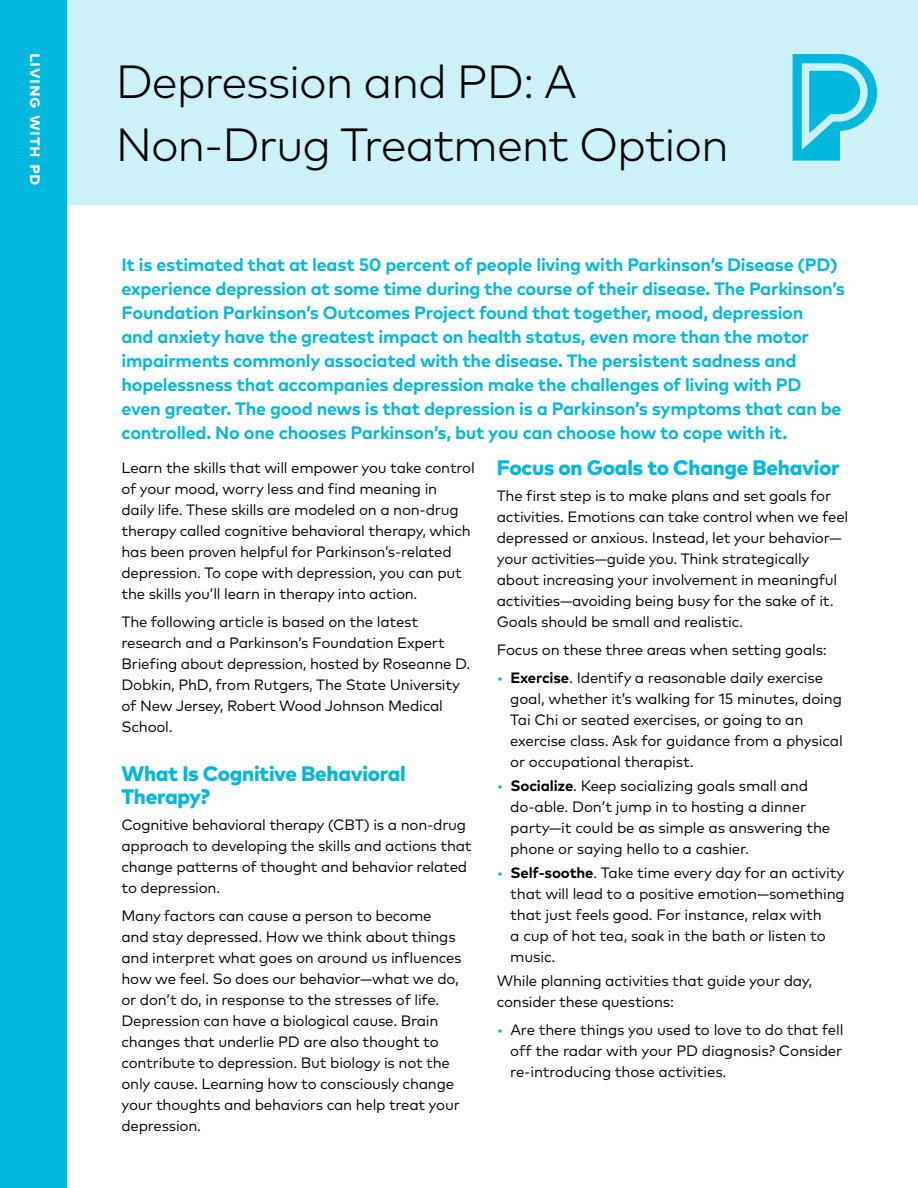
<style>
.page{position:relative;width:918px;height:1188px;background:#fff}
.page>*{position:absolute;margin:0;border:0;box-sizing:border-box;transform-origin:0 0}
.t1{font:300 46.5px/63px "Mark OT";letter-spacing:-.025em;color:#000}
.t2{font:800 21px/22.5px "Mark OT";letter-spacing:-.015em;color:#00b8de}
.t3{font:700 18px/24px "Mark OT";letter-spacing:-.015em;color:#00b8de}
.t4{font:700 18px "Mark OT";letter-spacing:.04em;color:#fff}
.t5{font:15px/21px "Mark OT";letter-spacing:-.015em;color:#000}
.s1{color:#00b8de}
.s2{font-weight:700}
</style>
<div class="page">
<div style="left:68px;top:0;width:850px;height:205px;background:#ccf1f8"></div>
<div style="left:0;top:0;width:68px;height:1188px;background:#00b8de"></div>
<svg style="left:793px;top:54px;width:84px;height:107px"></svg>
<p class="t4" style="left:48px;top:53px;width:134px;rotate:90deg">living with pd</p>
<h1 class="t1" style="left:116px;top:49px;width:615px">Depression and PD: A<br>Non-Drug Treatment Option</h1>
<p class="t3" style="left:122px;top:252px;width:725px">It is estimated that at least 50 percent of people living with Parkinson’s Disease (PD) experience depression at some time during the course of their disease. The Parkinson’s Foundation Parkinson’s Outcomes Project found that together, mood, depression<br>and anxiety have the greatest impact on health status, even more than the motor impairments commonly associated with the disease. The persistent sadness and hopelessness that accompanies depression make the challenges of living with PD even greater. The good news is that depression is a Parkinson’s symptoms that can be controlled. No one chooses Parkinson’s, but you can choose how to cope with it.</p>
<p class="t5" style="left:122px;top:457px;width:355px">Learn the skills that will empower you take control of your mood, worry less and find meaning in<br>daily life. These skills are modeled on a non-drug therapy called cognitive behavioral therapy, which has been proven helpful for Parkinson’s-related depression. To cope with depression, you can put the skills you’ll learn in therapy into action.</p>
<p class="t5" style="left:122px;top:611px;width:350px">The following article is based on the latest research and a Parkinson’s Foundation Expert Briefing about depression, hosted by Roseanne D.<br>Dobkin, PhD, from Rutgers, The State University of New Jersey, Robert Wood Johnson Medical School.</p>
<h2 class="t2" style="left:122px;top:762px;width:286px">What Is Cognitive Behavioral<br>Therapy?</h2>
<p class="t5" style="left:122px;top:814px;width:352px">Cognitive behavioral therapy (CBT) is a non-drug approach to developing the skills and actions that change patterns of thought and behavior related to depression.</p>
<p class="t5" style="left:122px;top:905px;width:342px">Many factors can cause a person to become and stay depressed. How we think about things and interpret what goes on around us influences how we feel. So does our behavior—what we do, or don’t do, in response to the stresses of life.<br>Depression can have a biological cause. Brain changes that underlie PD are also thought to contribute to depression. But biology is not the only cause. Learning how to consciously change your thoughts and behaviors can help treat your depression.</p>
<h2 class="t2" style="left:497px;top:455px;width:344px">Focus on Goals to Change Behavior</h2>
<p class="t5" style="left:497px;top:485px;width:353px">The first step is to make plans and set goals for activities. Emotions can take control when we feel depressed or anxious. Instead, let your behavior— your activities—guide you. Think strategically about increasing your involvement in meaningful activities—avoiding being busy for the sake of it.<br>Goals should be small and realistic.</p>
<p class="t5" style="left:497px;top:639px;width:331px">Focus on these three areas when setting goals:</p>
<p class="t5" style="left:510px;top:667px;width:334px;text-indent:-14px"><span class="s1">•</span> <span class="s2">Exercise</span>. Identify a reasonable daily exercise goal, whether it’s walking for 15 minutes, doing Tai Chi or seated exercises, or going to an exercise class. Ask for guidance from a physical or occupational therapist.</p>
<p class="t5" style="left:510px;top:775px;width:322px;text-indent:-14px"><span class="s1">•</span> <span class="s2">Socialize</span>. Keep socializing goals small and do-able. Don’t jump in to hosting a dinner party—it could be as simple as answering the phone or saying hello to a cashier.</p>
<p class="t5" style="left:510px;top:862px;width:336px;text-indent:-14px"><span class="s1">•</span> <span class="s2">Self-soothe</span>. Take time every day for an activity that will lead to a positive emotion—something that just feels good. For instance, relax with<br>a cup of hot tea, soak in the bath or listen to music.</p>
<p class="t5" style="left:497px;top:970px;width:317px">While planning activities that guide your day, consider these questions:</p>
<p class="t5" style="left:510px;top:1019px;width:335px;text-align:justify;text-indent:-14px"><span class="s1">•</span> Are there things you used to love to do that fell off the radar with your PD diagnosis? Consider re-introducing those activities.</p>
</div>
